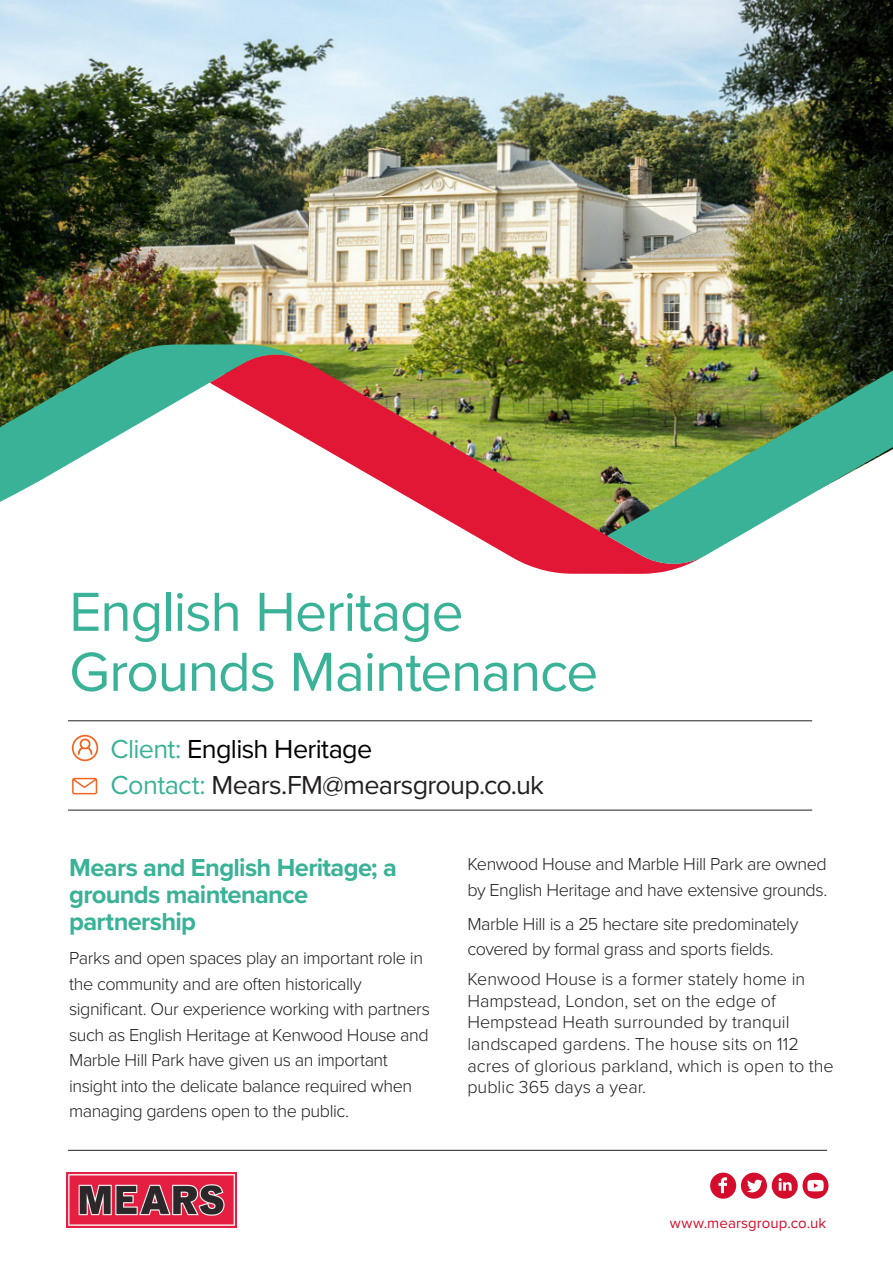
<style>
.page{position:relative;width:893px;height:1263px;background:#fff}
.page>*{position:absolute;margin:0;border:0;box-sizing:border-box;transform-origin:0 0}
.t1{font:57px "Proxima Nova";letter-spacing:-.02em;color:#39b297}
.t2{font:27px "Proxima Nova";letter-spacing:-.025em;color:#231f20}
.t3{font:27px "Proxima Nova";letter-spacing:-.025em;color:#000}
.t4{font:700 25.5px/27px "Proxima Nova";letter-spacing:-.025em;color:#39b297}
.t5{font:300 18px/25.5px "Proxima Nova";letter-spacing:-.025em;color:#231f20}
.t6{font:300 18px/21.6px "Proxima Nova";color:#231f20}
.t7{font:15px "Proxima Nova";letter-spacing:.005em;color:#d30d2b}
.s1{color:#39b297}
</style>
<div class="page">
<img style="left:0;top:0;width:893px;height:363px">
<hr style="left:68px;top:810px;width:744px;height:1px;background:#231f20">
<hr style="left:68px;top:720px;width:744px;height:1px;background:#231f20">
<img style="left:66px;top:1173px;width:170px;height:54px">
<hr style="left:68px;top:1150px;width:759px;height:1px;background:#231f20">
<svg style="left:72px;top:778px;width:25px;height:16px"></svg>
<svg style="left:710px;top:1172px;width:118px;height:27px"></svg>
<img style="left:308px;top:354px;width:397px;height:220px">
<svg style="left:0;top:344px;width:308px;height:158px"></svg>
<img style="left:607px;top:363px;width:286px;height:201px">
<div style="left:72px;top:735px;width:26px;height:26px;border:2px solid #f36421;border-radius:50%"></div>
<svg style="left:77px;top:738px;width:16px;height:17px"></svg>
<p class="t1" style="left:69px;top:569px;width:396px">English Heritage</p>
<p class="t1" style="left:69px;top:629px;width:531px">Grounds Maintenance</p>
<p class="t3" style="left:111px;top:729px;width:263px"><span class="s1">Client:</span> English Heritage</p>
<p class="t2" style="left:111px;top:764px;width:435px"><span class="s1">Contact:</span> Mears.FM@mearsgroup.co.uk</p>
<p class="t4" style="left:69px;top:853px;width:329px">Mears and English Heritage; a grounds maintenance partnership</p>
<p class="t5" style="left:69px;top:944px;width:362px">Parks and open spaces play an important role in the community and are often historically significant. Our experience working with partners such as English Heritage at Kenwood House and Marble Hill Park have given us an important insight into the delicate balance required when managing gardens open to the public.</p>
<p class="t5" style="left:467px;top:850px;width:361px">Kenwood House and Marble Hill Park are owned by English Heritage and have extensive grounds.</p>
<p class="t5" style="left:467px;top:910px;width:333px">Marble Hill is a 25 hectare site predominately covered by formal grass and sports fields.</p>
<p class="t6" style="left:467px;top:967px;width:368px">Kenwood House is a former stately home in Hampstead, London, set on the edge of Hempstead Heath surrounded by tranquil landscaped gardens. The house sits on 112 acres of glorious parkland, which is open to the public 365 days a year.</p>
<p class="t7" style="left:670px;top:1212px;width:158px">www.mearsgroup.co.uk</p>
</div>
